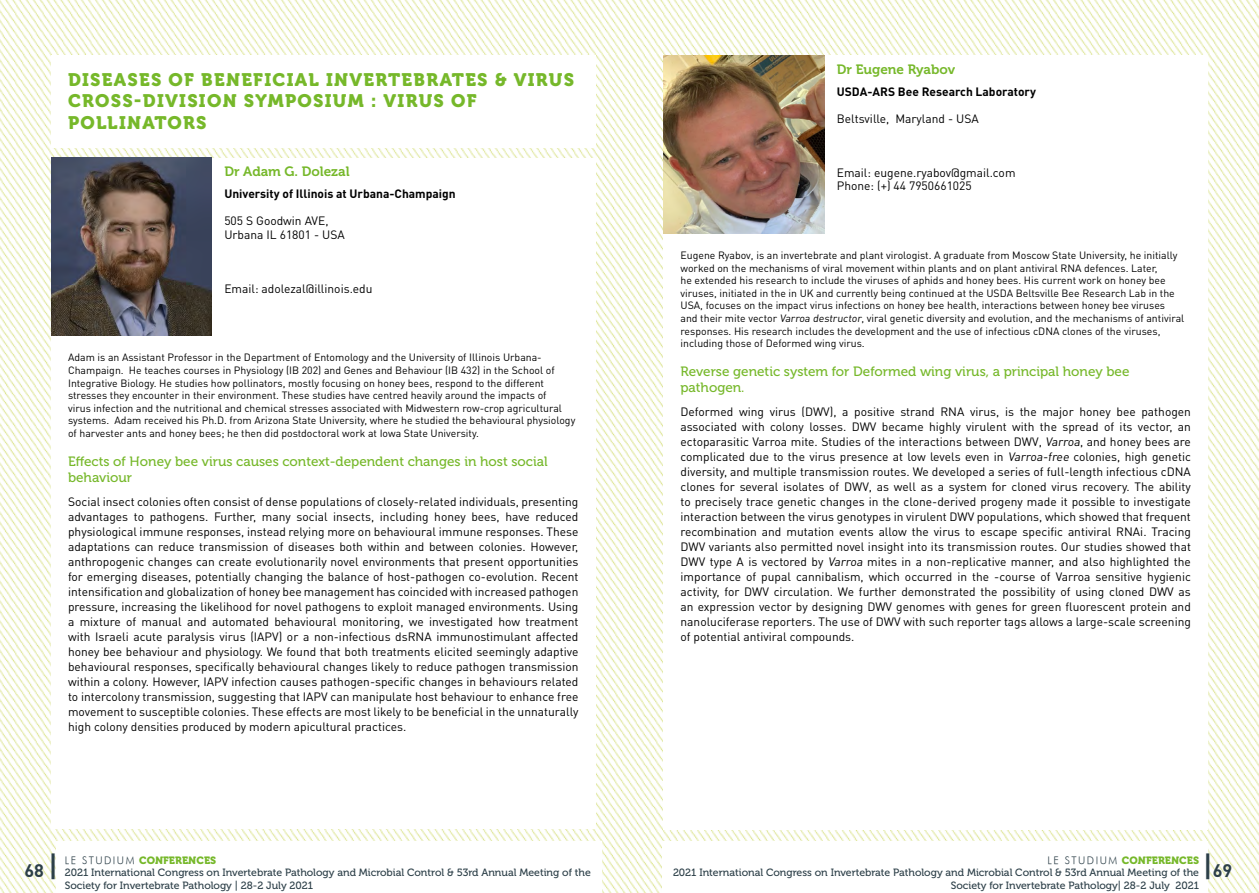
<style>
.page{position:relative;width:1259px;height:893px;background:#fff}
.page>*{position:absolute;margin:0;border:0;box-sizing:border-box;transform-origin:0 0}
.t1{font:18px/21.6px "Museo 900";letter-spacing:.07em;color:#76b82a}
.t2{font:700 18px "DIN Pro";color:#2c3f48}
.t3{font:13.5px/16.2px "Museo 500";color:#76b82a}
.t4{font:13.5px "Museo 700";color:#76b82a}
.t5{font:12px/15px "DIN Pro";color:#000}
.t6{font:700 12px "DIN Pro";color:#000}
.t7{font:10.5px/12.6px "DIN Pro";color:#000}
.t8{font:10.5px/12.6px "Museo 500";color:#2c3f48}
.t9{font:10.5px "Museo 900";color:#76b82a}
.s1{font-weight:500;font-size:30px}
.s2{font-family:"Futura";font-style:italic;color:#2c3f48}
</style>
<div class="page">
<img style="left:0;top:0;width:1259px;height:893px">
<div style="left:51px;top:158px;width:544px;height:178px;background:#fff"></div>
<img style="left:51px;top:158px;width:161px;height:178px">
<div style="left:51px;top:336px;width:544px;height:493px;background:#fff"></div>
<div style="left:51px;top:55px;width:544px;height:93px;background:#fff"></div>
<div style="left:663px;top:55px;width:545px;height:179px;background:#fff"></div>
<img style="left:663px;top:55px;width:161px;height:179px">
<div style="left:663px;top:234px;width:545px;height:595px;background:#fff"></div>
<div style="left:56px;top:841px;width:546px;height:52px;background:#fff"></div>
<div style="left:662px;top:841px;width:545px;height:52px;background:#fff"></div>
<h1 class="t1" style="left:68px;top:69px;width:507px">DISEASES OF BENEFICIAL INVERTEBRATES &amp; VIRUS<br>CROSS-DIVISION SYMPOSIUM : VIRUS OF<br>POLLINATORS</h1>
<p class="t4" style="left:224px;top:164px;width:127px">Dr Adam G. Dolezal</p>
<p class="t6" style="left:224px;top:186px;width:233px">University of Illinois at Urbana-Champaign</p>
<p class="t5" style="left:224px;top:214px;width:122px;line-height:13.5px">505 S Goodwin AVE,<br>Urbana IL 61801 - USA</p>
<p class="t5" style="left:224px;top:281px;width:150px">Email: adolezal@illinois.edu</p>
<p class="t7" style="left:68px;top:351px;width:509px">Adam is an Assistant Professor in the Department of Entomology and the University of Illinois Urbana-Champaign. He teaches courses in Physiology (IB 202) and Genes and Behaviour (IB 432) in the School of Integrative Biology. He studies how pollinators, mostly focusing on honey bees, respond to the different stresses they encounter in their environment. These studies have centred heavily around the impacts of<br>virus infection and the nutritional and chemical stresses associated with Midwestern row-crop agricultural systems. Adam received his Ph.D. from Arizona State University, where he studied the behavioural physiology of harvester ants and honey bees; he then did postdoctoral work at Iowa State University.</p>
<p class="t3" style="left:68px;top:453px;width:481px">Effects of Honey bee virus causes context-dependent changes in host social behaviour</p>
<p class="t5" style="left:68px;top:493px;width:512px;text-align:justify">Social insect colonies often consist of dense populations of closely-related individuals, presenting advantages to pathogens. Further, many social insects, including honey bees, have reduced physiological immune responses, instead relying more on behavioural immune responses. These adaptations can reduce transmission of diseases both within and between colonies. However, anthropogenic changes can create evolutionarily novel environments that present opportunities for emerging diseases, potentially changing the balance of host-pathogen co-evolution. Recent intensification and globalization of honey bee management has coincided with increased pathogen pressure, increasing the likelihood for novel pathogens to exploit managed environments. Using a mixture of manual and automated behavioural monitoring, we investigated how treatment with Israeli acute paralysis virus (IAPV) or a non-infectious dsRNA immunostimulant affected honey bee behaviour and physiology. We found that both treatments elicited seemingly adaptive behavioural responses, specifically behavioural changes likely to reduce pathogen transmission within a colony. However, IAPV infection causes pathogen-specific changes in behaviours related to intercolony transmission, suggesting that IAPV can manipulate host behaviour to enhance free movement to susceptible colonies. These effects are most likely to be beneficial in the unnaturally high colony densities produced by modern apicultural practices.</p>
<p class="t4" style="left:837px;top:62px;width:120px">Dr Eugene Ryabov</p>
<p class="t6" style="left:837px;top:83px;width:201px">USDA-ARS Bee Research Laboratory</p>
<p class="t5" style="left:837px;top:111px;width:143px">Beltsville, Maryland - USA</p>
<p class="t5" style="left:837px;top:165px;width:180px;line-height:13.5px">Email: eugene.ryabov@gmail.com<br>Phone: (+) 44 7950661025</p>
<p class="t7" style="left:680px;top:248px;width:505px">Eugene Ryabov, is an invertebrate and plant virologist. A graduate from Moscow State University, he initially worked on the mechanisms of viral movement within plants and on plant antiviral RNA defences. Later,<br>he extended his research to include the viruses of aphids and honey bees. His current work on honey bee viruses, initiated in the in UK and currently being continued at the USDA Beltsville Bee Research Lab in the USA, focuses on the impact virus infections on honey bee health, interactions between honey bee viruses and their mite vector Varroa destructor, viral genetic diversity and evolution, and the mechanisms of antiviral responses. His research includes the development and the use of infectious cDNA clones of the viruses, including those of Deformed wing virus.</p>
<p class="t3" style="left:680px;top:364px;width:450px">Reverse genetic system for Deformed wing virus, a principal honey bee pathogen.</p>
<p class="t5" style="left:680px;top:403px;width:512px;text-align:justify">Deformed wing virus (DWV), a positive strand RNA virus, is the major honey bee pathogen associated with colony losses. DWV became highly virulent with the spread of its vector, an ectoparasitic Varroa mite. Studies of the interactions between DWV, Varroa, and honey bees are complicated due to the virus presence at low levels even in Varroa-free colonies, high genetic diversity, and multiple transmission routes. We developed a series of full-length infectious cDNA clones for several isolates of DWV, as well as a system for cloned virus recovery. The ability to precisely trace genetic changes in the clone-derived progeny made it possible to investigate interaction between the virus genotypes in virulent DWV populations, which showed that frequent recombination and mutation events allow the virus to escape specific antiviral RNAi. Tracing DWV variants also permitted novel insight into its transmission routes. Our studies showed that DWV type A is vectored by Varroa mites in a non-replicative manner, and also highlighted the importance of pupal cannibalism, which occurred in the -course of Varroa sensitive hygienic activity, for DWV circulation. We further demonstrated the possibility of using cloned DWV as an expression vector by designing DWV genomes with genes for green fluorescent protein and nanoluciferase reporters. The use of DWV with such reporter tags allows a large-scale screening of potential antiviral compounds.</p>
<h1 class="t2" style="left:25px;top:858px;width:35px">68 <span class="s1">|</span></h1>
<h1 class="t2" style="left:1202px;top:858px;width:31px"><span class="s1">|</span>69</h1>
<p class="t9" style="left:65px;top:854px;width:153px"><span class="s2">LE STUDIUM</span> CONFERENCES</p>
<p class="t8" style="left:65px;top:866px;width:527px">2021 International Congress on Invertebrate Pathology and Microbial Control &amp; 53rd Annual Meeting of the<br>Society for Invertebrate Pathology | 28-2 July 2021</p>
<p class="t9" style="left:1047px;top:854px;width:153px"><span class="s2">LE STUDIUM</span> CONFERENCES</p>
<p class="t8" style="left:673px;top:866px;width:527px;text-align:right">2021 International Congress on Invertebrate Pathology and Microbial Control &amp; 53rd Annual Meeting of the<br>Society for Invertebrate Pathology| 28-2 July 2021</p>
</div>
